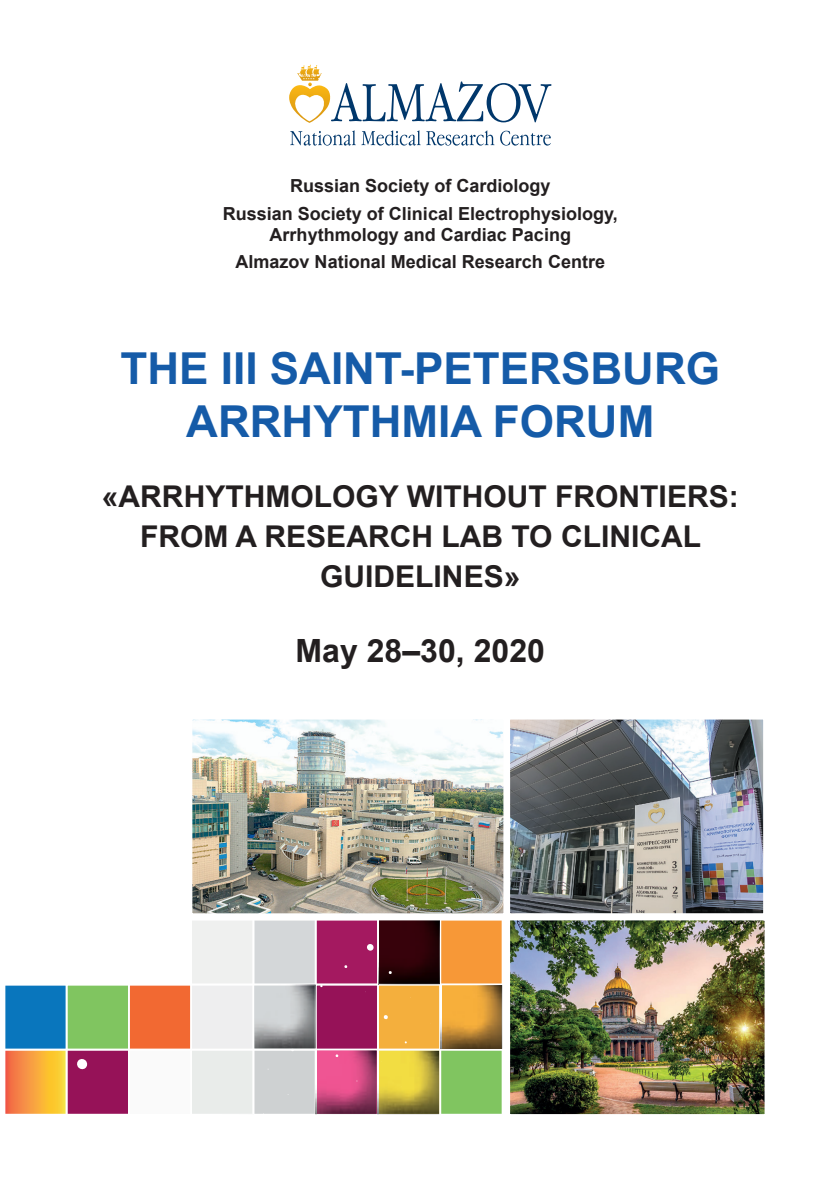
<style>
.page{position:relative;width:840px;height:1191px;background:#fff}
.page>*{position:absolute;margin:0;border:0;box-sizing:border-box;transform-origin:0 0}
.t1{font:700 44px/52.8px "Arial";color:#155ba8;text-align:center}
.t2{font:700 32px "Arial";color:#231f20}
.t3{font:700 30px/40px "Arial";color:#231f20;text-align:center}
.t4{font:700 18px/27.2px "Arial";color:#231f20;text-align:center}
</style>
<div class="page">
<svg style="left:289px;top:65px;width:262px;height:58px"></svg>
<svg style="left:290px;top:130px;width:65px;height:16px"></svg>
<svg style="left:361px;top:130px;width:59px;height:16px"></svg>
<svg style="left:426px;top:130px;width:68px;height:16px"></svg>
<svg style="left:500px;top:131px;width:50px;height:15px"></svg>
<img style="left:511px;top:720px;width:250px;height:192px">
<div style="left:506px;top:715px;width:260px;height:202px;border:4px solid #fff"></div>
<img style="left:193px;top:720px;width:309px;height:192px">
<div style="left:188px;top:715px;width:319px;height:202px;border:4px solid #fff"></div>
<img style="left:511px;top:921px;width:252px;height:192px">
<div style="left:506px;top:916px;width:262px;height:202px;border:4px solid #fff"></div>
<svg style="left:6px;top:921px;width:496px;height:192px"></svg>
<img style="left:254px;top:984px;width:61px;height:64px">
<div style="left:1px;top:916px;width:506px;height:202px;border:4px solid #fff"></div>
<p class="t4" style="left:222px;top:173px;width:396px">Russian Society of Cardiology<br>Russian Society of Clinical Electrophysiology,</p>
<p class="t4" style="left:235px;top:222px;width:371px">Arrhythmology and Cardiac Pacing<br>Almazov National Medical Research Centre</p>
<h1 class="t1" style="left:120px;top:344px;width:600px">THE III SAINT-PETERSBURG<br>ARRHYTHMIA FORUM</h1>
<h3 class="t3" style="left:102px;top:477px;width:638px">«ARRHYTHMOLOGY WITHOUT FRONTIERS:<br>FROM A RESEARCH LAB TO CLINICAL<br>GUIDELINES»</h3>
<h2 class="t2" style="left:295px;top:629px;width:251px">May 28–30, 2020</h2>
</div>
